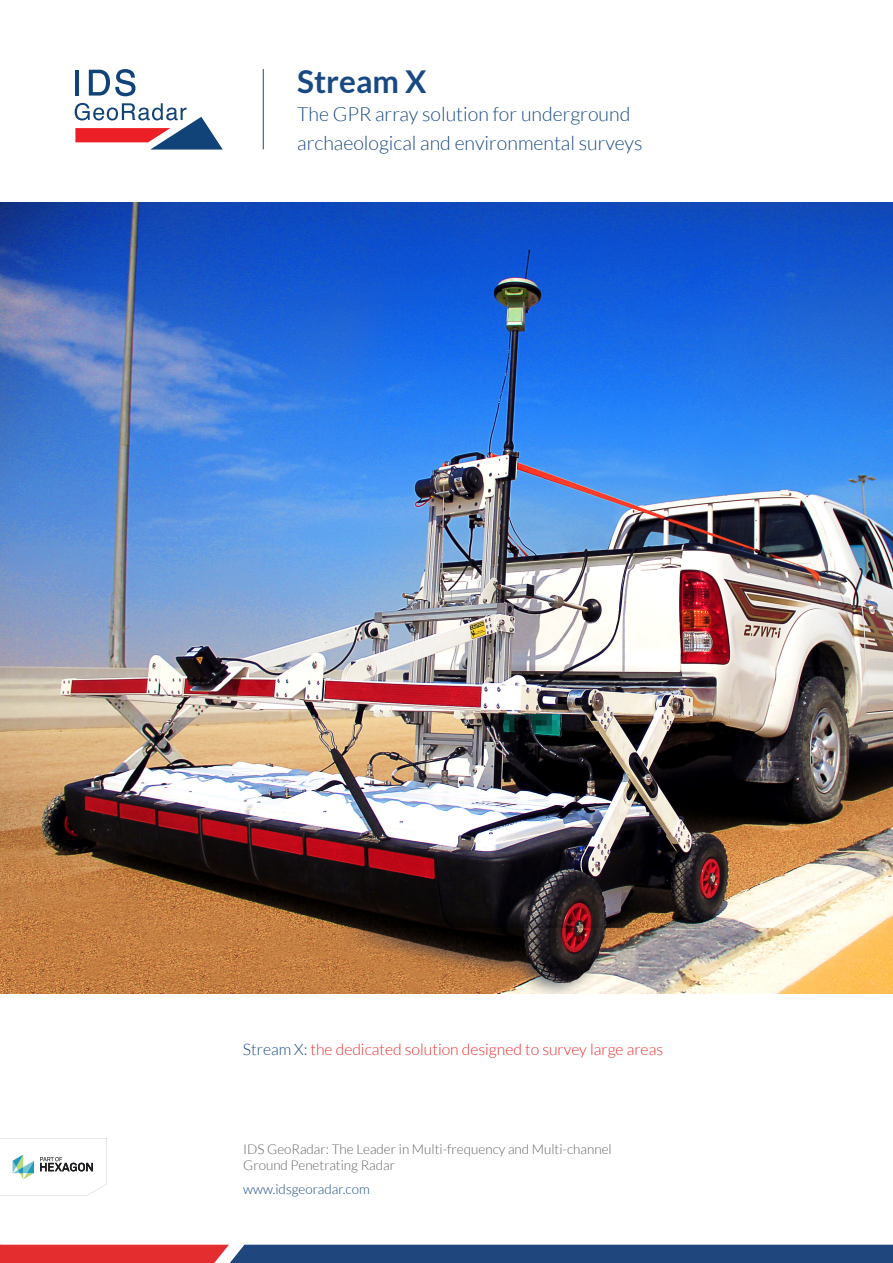
<style>
.page{position:relative;width:893px;height:1263px;background:#fff}
.page>*{position:absolute;margin:0;border:0;box-sizing:border-box;transform-origin:0 0}
.t1{font:700 31.5px "Lato";color:#194983}
.t2{font:300 19.5px/28.5px "Lato";color:#194983}
.t3{font:300 15.75px "Lato";color:#ee302f}
.t4{font:300 13.5px "Lato";color:#636366}
.t5{font:300 13.5px "Lato";color:#194983}
.s1{color:#194983}
</style>
<div class="page">
<svg style="left:89px;top:69px;width:47px;height:27px"></svg>
<hr style="left:75px;top:70px;width:4px;height:26px;background:#114378">
<svg style="left:75px;top:103px;width:148px;height:47px"></svg>
<hr style="left:263px;top:69px;width:1px;height:80px;background:#1f467d">
<svg style="left:0;top:1138px;width:107px;height:58px"></svg>
<svg style="left:0;top:1245px;width:893px;height:18px;background:#53426b"></svg>
<img style="left:0;top:203px;width:893px;height:791px">
<p class="t1" style="left:297px;top:63px;width:131px">Stream X</p>
<p class="t2" style="left:297px;top:100px;width:347px">The GPR array solution for underground archaeological and environmental surveys</p>
<p class="t3" style="left:243px;top:1041px;width:422px"><span class="s1">Stream X:</span> the dedicated solution designed to survey large areas</p>
<p class="t4" style="left:243px;top:1142px;width:370px">IDS GeoRadar: The Leader in Multi-frequency and Multi-channel</p>
<p class="t4" style="left:243px;top:1158px;width:153px">Ground Penetrating Radar</p>
<p class="t5" style="left:243px;top:1182px;width:128px">www.idsgeoradar.com</p>
</div>
